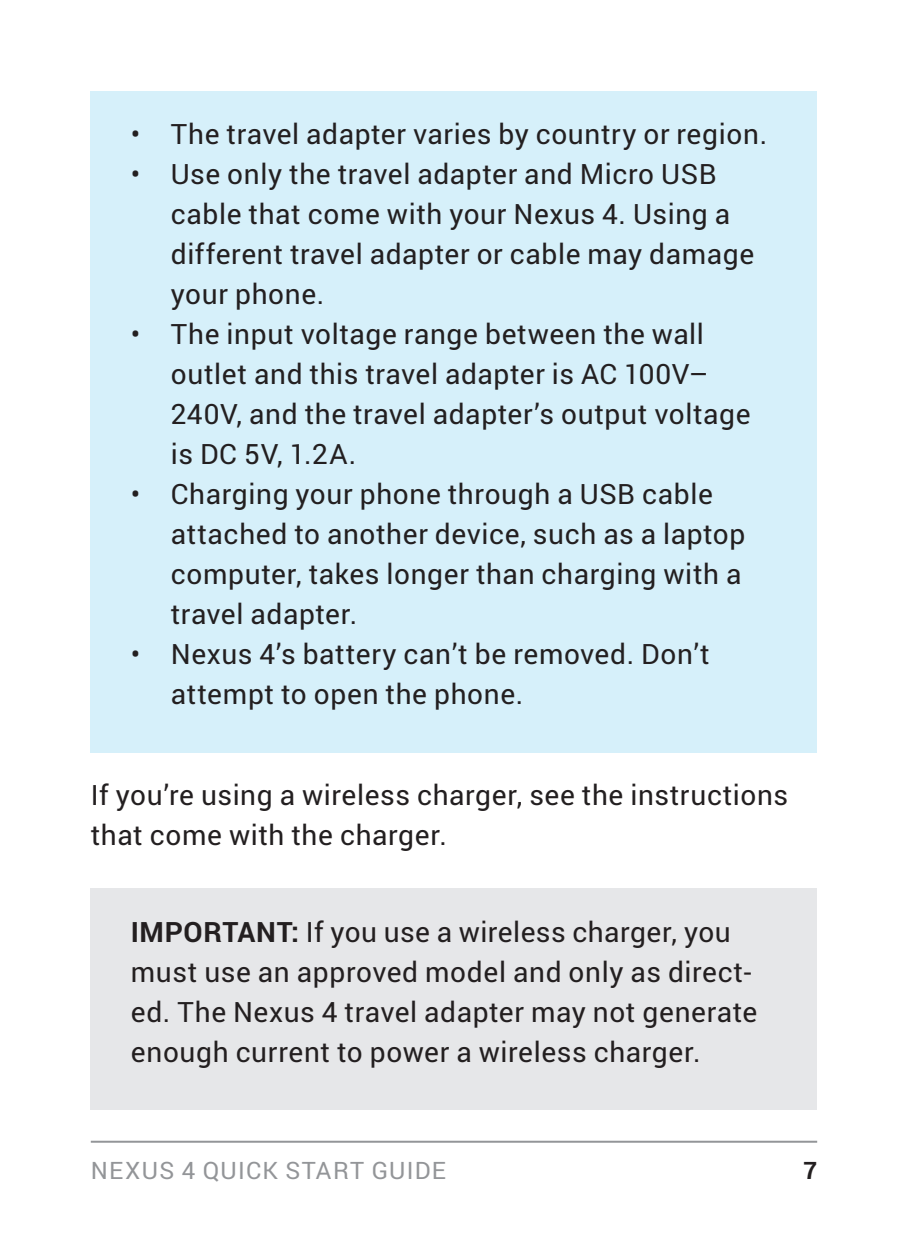
<style>
.page{position:relative;width:908px;height:1248px;background:#fff}
.page>*{position:absolute;margin:0;border:0;box-sizing:border-box;transform-origin:0 0}
.t1{font:28px/40px "Roboto";letter-spacing:.02em;color:#231f20}
.t2{font:24px "Roboto";letter-spacing:.055em;color:#939598}
.t3{font:700 24px "Roboto";color:#231f20}
.s1{font-weight:700}
</style>
<div class="page">
<hr style="left:91px;top:1140px;width:725px;height:2px;background:#939598">
<div style="left:91px;top:91px;width:725px;height:661px;background:#d6f0fa"></div>
<div style="left:91px;top:888px;width:725px;height:221px;background:#e6e7e9"></div>
<p class="t1" style="left:131px;top:113px;width:637px">• The travel adapter varies by country or region.</p>
<p class="t1" style="left:171px;top:153px;width:584px;text-indent:-40px">• Use only the travel adapter and Micro USB cable that come with your Nexus 4. Using a different travel adapter or cable may damage your phone.</p>
<p class="t1" style="left:171px;top:313px;width:581px;text-indent:-40px">• The input voltage range between the wall outlet and this travel adapter is AC 100V– 240V, and the travel adapter’s output voltage is DC 5V, 1.2A.</p>
<p class="t1" style="left:171px;top:473px;width:576px;text-indent:-40px">• Charging your phone through a USB cable attached to another device, such as a laptop computer, takes longer than charging with a travel adapter.</p>
<p class="t1" style="left:171px;top:633px;width:540px;text-indent:-40px">• Nexus 4’s battery can’t be removed. Don’t attempt to open the phone.</p>
<p class="t1" style="left:91px;top:773px;width:698px">If you’re using a wireless charger, see the instructions that come with the charger.</p>
<p class="t1" style="left:131px;top:910px;width:628px"><span class="s1">IMPORTANT:</span> If you use a wireless charger, you must use an approved model and only as direct&shy;ed. The Nexus 4 travel adapter may not generate enough current to power a wireless charger.</p>
<p class="t2" style="left:91px;top:1153px;width:356px">NEXUS 4 QUICK START GUIDE</p>
<p class="t3" style="left:803px;top:1153px;width:15px">7</p>
</div>
